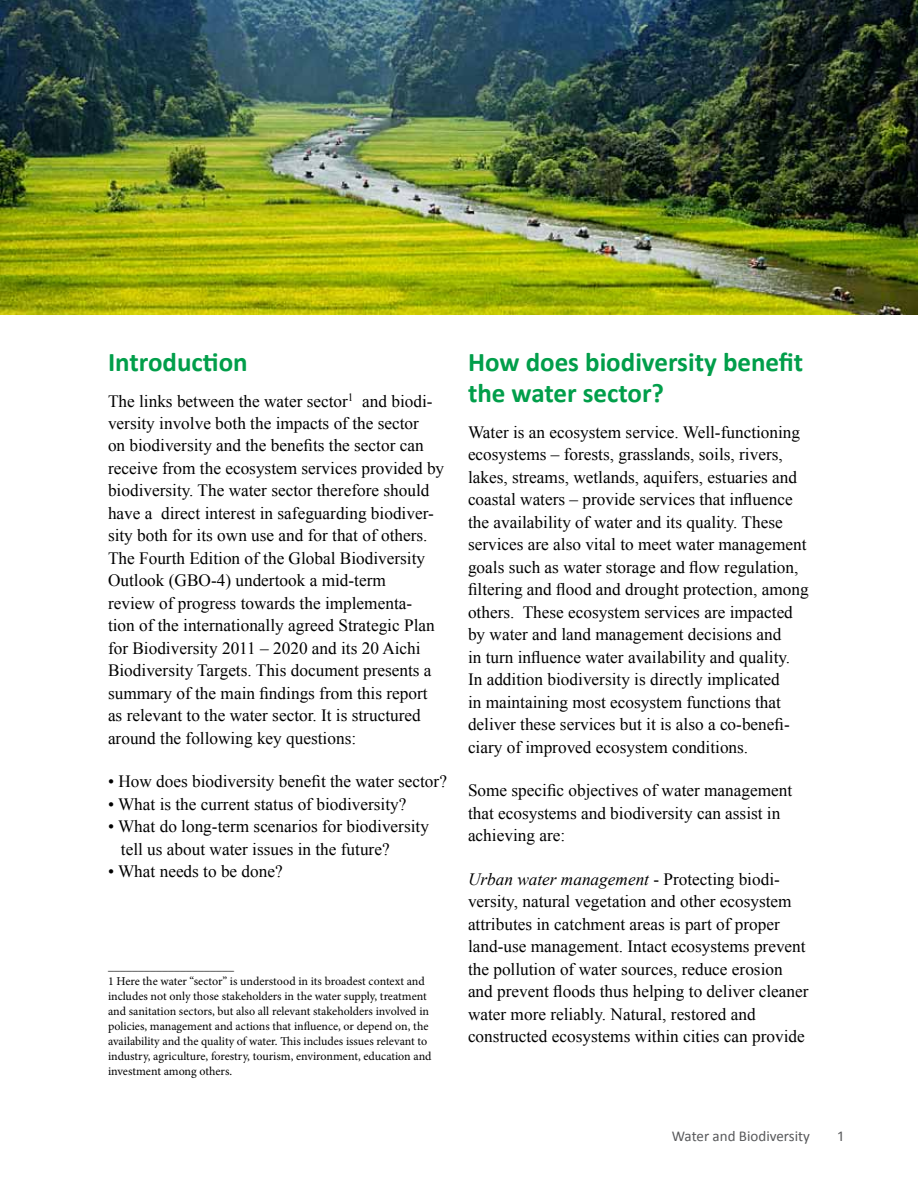
<style>
.page{position:relative;width:918px;height:1188px;background:#fff}
.page>*{position:absolute;margin:0;border:0;box-sizing:border-box;transform-origin:0 0}
.t1{font:700 27px/31.5px "Calibri";color:#019e4a}
.t2{font:17.25px/22.5px "Times New Roman";color:#000}
.t3{font:15px "Calibri";color:#58595b}
.t4{font:12px/15px "Minion Pro";letter-spacing:-.005em;color:#000}
.s1{font-style:italic}
</style>
<div class="page">
<img style="left:0;top:0;width:918px;height:315px">
<h1 class="t1" style="left:108px;top:345px;width:141px">Introduction</h1>
<p class="t2" style="left:108px;top:389px;width:338px">The links between the water sector<sup>1</sup> and biodi&shy;versity involve both the impacts of the sector<br>on biodiversity and the benefits the sector can receive from the ecosystem services provided by biodiversity. The water sector therefore should have a direct interest in safeguarding biodiver&shy;sity both for its own use and for that of others.<br>The Fourth Edition of the Global Biodiversity Outlook (GBO-4) undertook a mid-term<br>review of progress towards the implementa-<br>tion of the internationally agreed Strategic Plan for Biodiversity 2011 – 2020 and its 20 Aichi Biodiversity Targets. This document presents a summary of the main findings from this report as relevant to the water sector. It is structured around the following key questions:</p>
<p class="t2" style="left:108px;top:770px;width:340px">• How does biodiversity benefit the water sector?</p>
<p class="t2" style="left:108px;top:793px;width:300px">• What is the current status of biodiversity?</p>
<p class="t2" style="left:121px;top:815px;width:310px;text-indent:-13px">• What do long-term scenarios for biodiversity tell us about water issues in the future?</p>
<p class="t2" style="left:108px;top:860px;width:176px">• What needs to be done?</p>
<p class="t4" style="left:108px;top:959px;width:325px">_____________________<br>1 Here the water “sector” is understood in its broadest context and includes not only those stakeholders in the water supply, treatment and sanitation sectors, but also all relevant stakeholders involved in policies, management and actions that influence, or depend on, the availability and the quality of water. This includes issues relevant to industry, agriculture, forestry, tourism, environment, education and investment among others.</p>
<h1 class="t1" style="left:468px;top:345px;width:337px">How does biodiversity benefit the water sector?</h1>
<p class="t2" style="left:468px;top:421px;width:342px">Water is an ecosystem service. Well-functioning ecosystems – forests, grasslands, soils, rivers, lakes, streams, wetlands, aquifers, estuaries and coastal waters – provide services that influence the availability of water and its quality. These services are also vital to meet water management goals such as water storage and flow regulation, filtering and flood and drought protection, among others. These ecosystem services are impacted by water and land management decisions and<br>in turn influence water availability and quality.<br>In addition biodiversity is directly implicated<br>in maintaining most ecosystem functions that deliver these services but it is also a co-benefi&shy;ciary of improved ecosystem conditions.</p>
<p class="t2" style="left:468px;top:779px;width:326px">Some specific objectives of water management that ecosystems and biodiversity can assist in achieving are:</p>
<p class="t2" style="left:468px;top:868px;width:342px"><span class="s1">Urban water management</span> - Protecting biodi&shy;versity, natural vegetation and other ecosystem attributes in catchment areas is part of proper land-use management. Intact ecosystems prevent the pollution of water sources, reduce erosion and prevent floods thus helping to deliver cleaner water more reliably. Natural, restored and constructed ecosystems within cities can provide</p>
<p class="t3" style="left:672px;top:1126px;width:140px">Water and Biodiversity</p>
<p class="t3" style="left:838px;top:1126px;width:7px">1</p>
</div>
